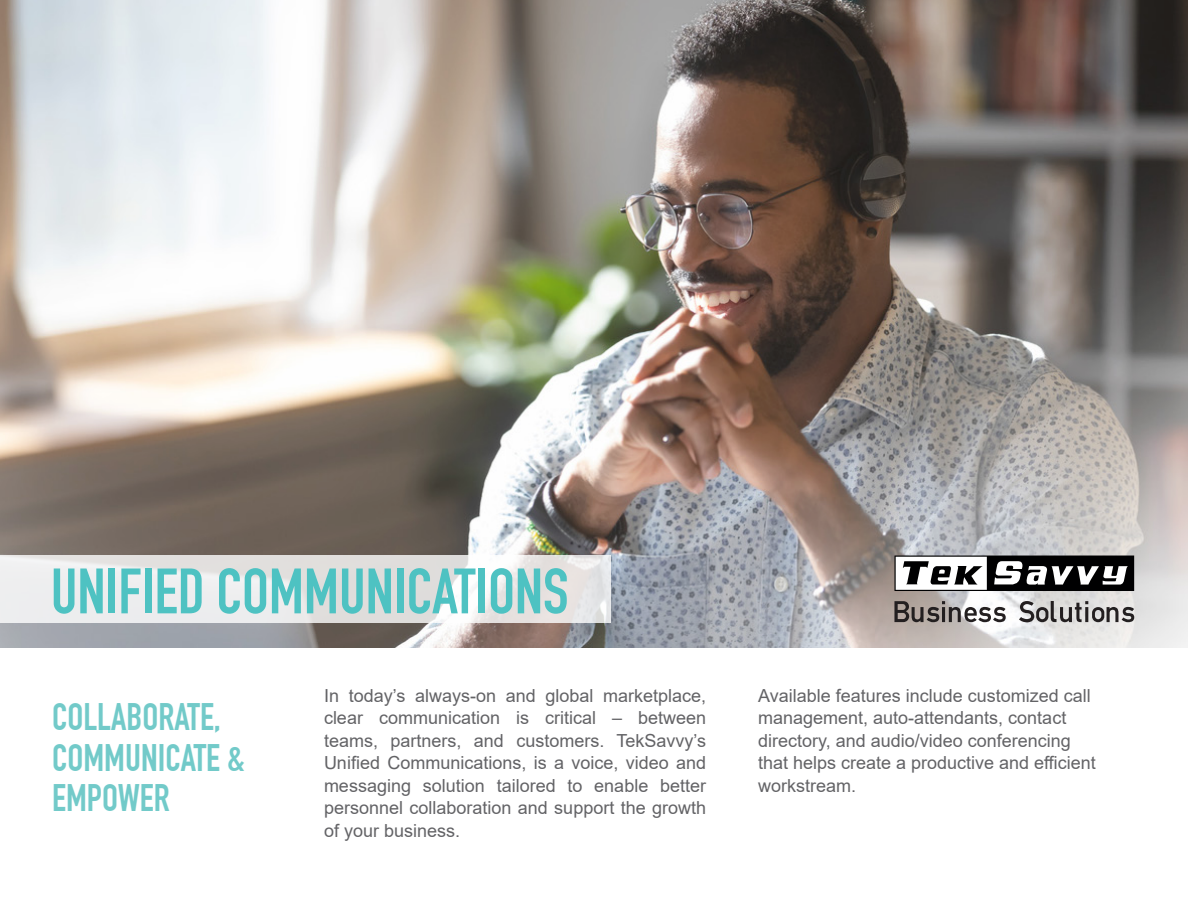
<style>
.page{position:relative;width:1188px;height:918px;background:#fff}
.page>*{position:absolute;margin:0;border:0;box-sizing:border-box;transform-origin:0 0}
.t1{font:63px "DIN Engschrift LT";color:#4ec2c2}
.t2{font:37.5px/40.5px "DIN Engschrift LT";color:#72cac9}
.t3{font:18px/22.5px "Arial";color:#636366;text-align:justify}
</style>
<div class="page">
<img style="left:0;top:0;width:1188px;height:648px">
<svg style="left:0;top:555px;width:611px;height:68px"></svg>
<svg style="left:894px;top:601px;width:112px;height:21px"></svg>
<svg style="left:1019px;top:601px;width:115px;height:21px;background:#9d9b9b"></svg>
<svg style="left:894px;top:556px;width:240px;height:35px"></svg>
<p class="t1" style="left:51px;top:554px;width:519px">UNIFIED COMMUNICATIONS</p>
<p class="t2" style="left:52px;top:697px;width:195px">COLLABORATE,<br>COMMUNICATE &amp;</p>
<p class="t2" style="left:52px;top:778px;width:119px">EMPOWER</p>
<p class="t3" style="left:324px;top:684px;width:384px">In today’s always-on and global marketplace, clear communication is critical – between teams, partners, and customers. TekSavvy’s Unified Communications, is a voice, video and messaging solution tailored to enable better personnel collaboration and support the growth of your business.</p>
<p class="t3" style="left:758px;top:684px;width:339px;text-align:left">Available features include customized call management, auto-attendants, contact directory, and audio/video conferencing that helps create a productive and efficient workstream.</p>
</div>
